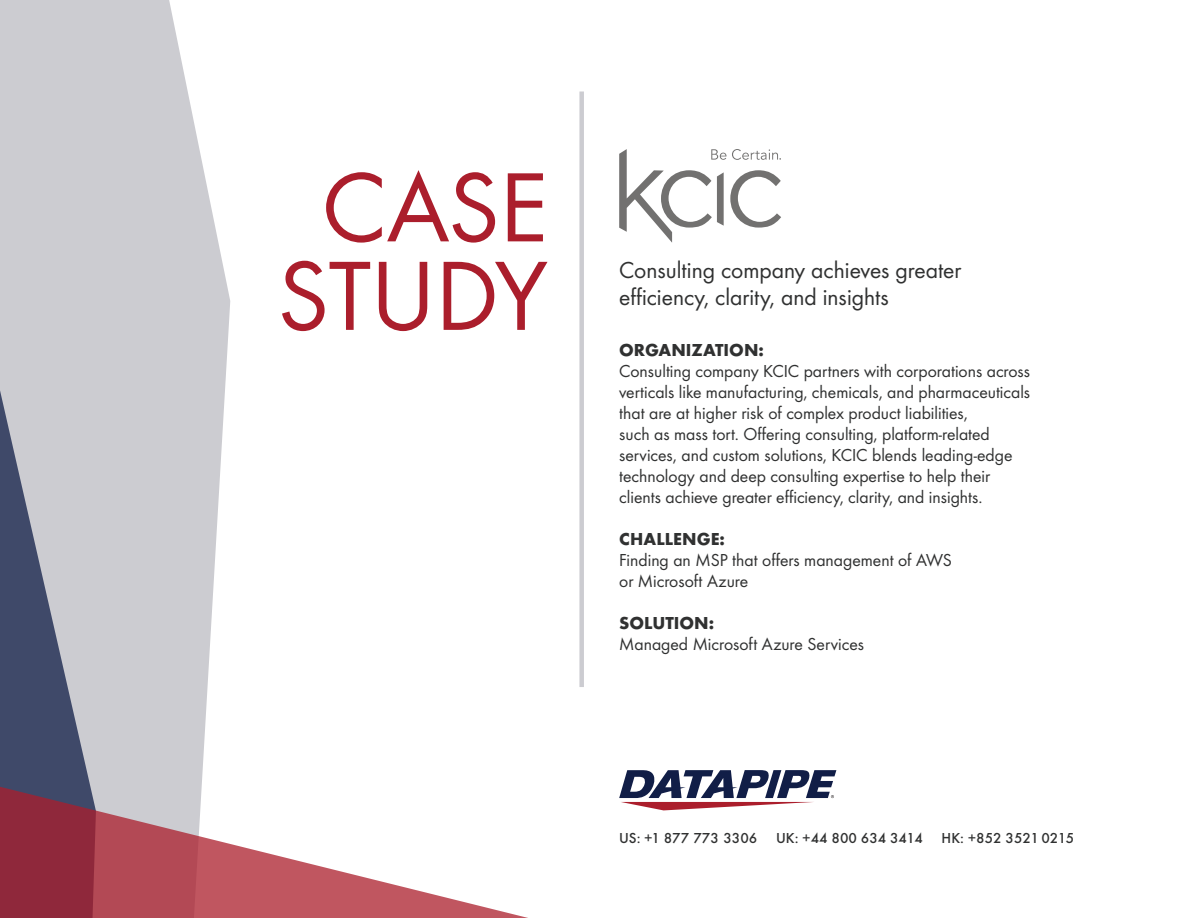
<style>
.page{position:relative;width:1188px;height:918px;background:#fff}
.page>*{position:absolute;margin:0;border:0;box-sizing:border-box;transform-origin:0 0}
.t1{font:102px "Futura Boo";color:#ab1e2c}
.t2{font:24px/27px "Futura Boo";color:#303131}
.t3{font:18px/21px "Futura Boo";color:#303131}
.t4{font:700 18px "Futura";color:#303131}
.t5{font:500 15px "Futura";color:#303131}
</style>
<div class="page">
<div style="left:579px;top:92px;width:5px;height:595px;background:#ccccd1"></div>
<svg style="left:0;top:0;width:230px;height:747px;background:#d1d1d6"></svg>
<svg style="left:0;top:225px;width:96px;height:522px;background:#9da0ae"></svg>
<svg style="left:0;top:747px;width:837px;height:171px"></svg>
<svg style="left:619px;top:149px;width:162px;height:94px"></svg>
<p class="t1" style="left:322px;top:147px;width:227px">CASE</p>
<p class="t1" style="left:278px;top:235px;width:271px">STUDY</p>
<p class="t2" style="left:619px;top:256px;width:344px">Consulting company achieves greater efficiency, clarity, and insights</p>
<p class="t4" style="left:619px;top:337px;width:146px">ORGANIZATION:</p>
<p class="t3" style="left:619px;top:360px;width:413px;text-align:justify">Consulting company KCIC partners with corporations across verticals like manufacturing, chemicals, and pharmaceuticals that are at higher risk of complex product liabilities,</p>
<p class="t3" style="left:619px;top:423px;width:395px">such as mass tort. Offering consulting, platform-related services, and custom solutions, KCIC blends leading-edge technology and deep consulting expertise to help their clients achieve greater efficiency, clarity, and insights.</p>
<p class="t4" style="left:619px;top:526px;width:107px">CHALLENGE:</p>
<p class="t3" style="left:619px;top:549px;width:334px">Finding an MSP that offers management of AWS or Microsoft Azure</p>
<p class="t4" style="left:619px;top:610px;width:97px">SOLUTION:</p>
<p class="t3" style="left:619px;top:633px;width:246px">Managed Microsoft Azure Services</p>
<p class="t5" style="left:619px;top:826px;width:140px">US: +1 877 773 3306</p>
<p class="t5" style="left:776px;top:826px;width:148px">UK: +44 800 634 3414</p>
<p class="t5" style="left:942px;top:826px;width:134px">HK: +852 3521 0215</p>
</div>
